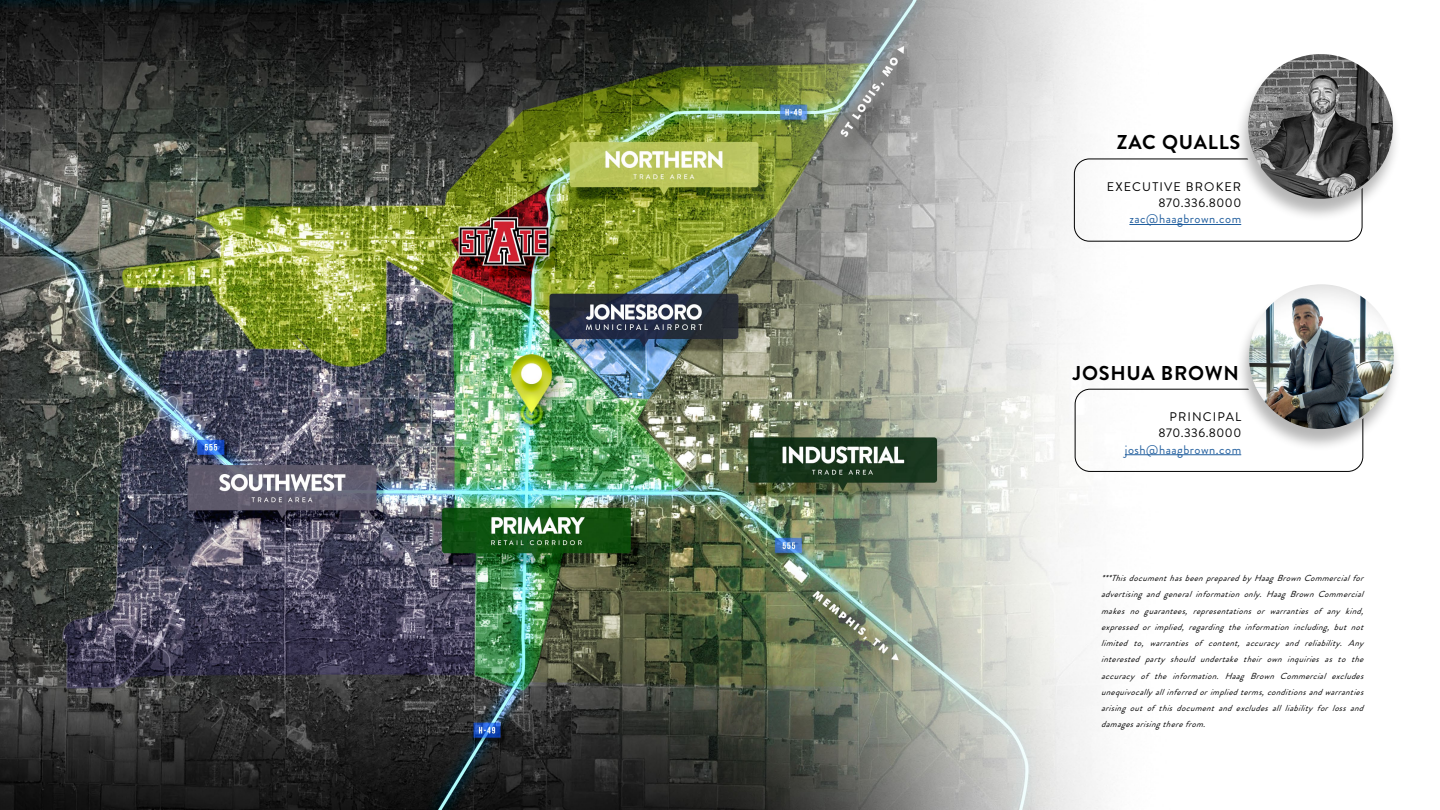
<style>
.page{position:relative;width:1440px;height:810px;background:#fff}
.page>*{position:absolute;margin:0;border:0;box-sizing:border-box;transform-origin:0 0}
.t1{font:700 20px "Brandon Grotesque";letter-spacing:.04em;color:#000}
.t2{font:12.5px "Brandon Grotesque";letter-spacing:.04em;color:#215e9e}
.t3{font:12.5px/16.2px "Brandon Grotesque";letter-spacing:.09em;color:#000;text-align:right}
.t4{font:12.5px/16.2px "Brandon Grotesque";letter-spacing:.06em;color:#000;text-align:right}
.t5{font:italic 8.75px/16.2px "Brandon Grotesque";color:#000;text-align:justify}
</style>
<div class="page">
<img style="left:0;top:0;width:1242px;height:810px">
<div style="left:1074px;top:159px;width:288px;height:83px;border:1px solid #000;border-radius:15px"></div>
<div style="left:1075px;top:389px;width:288px;height:83px;border:1px solid #000;border-radius:15px"></div>
<div style="left:1235px;top:55px;width:166px;height:167px;background:#000;opacity:.29"></div>
<img style="left:1248px;top:54px;width:145px;height:145px;border-radius:72px">
<div style="left:1235px;top:285px;width:167px;height:167px;background:#000;opacity:.29"></div>
<img style="left:1249px;top:284px;width:145px;height:145px;border-radius:72px">
<hr style="left:1129px;top:224px;width:112px;height:1px;background:#215e9e">
<hr style="left:1125px;top:454px;width:116px;height:1px;background:#215e9e">
<h1 class="t1" style="left:1117px;top:128px;width:125px">ZAC QUALLS</h1>
<h2 class="t3" style="left:1107px;top:179px;width:136px">EXECUTIVE BROKER<br>870.336.8000</h2>
<h2 class="t2" style="left:1129px;top:210px;width:113px">zac@haagbrown.com</h2>
<h1 class="t1" style="left:1073px;top:359px;width:168px">JOSHUA BROWN</h1>
<h2 class="t4" style="left:1158px;top:409px;width:84px">PRINCIPAL<br>870.336.8000</h2>
<h2 class="t2" style="left:1125px;top:441px;width:118px">josh@haagbrown.com</h2>
<p class="t5" style="left:1101px;top:570px;width:268px">***ThisdocumenthasbeenpreparedbyHaagBrownCommercialfor advertisingandgeneralinformationonly.HaagBrownCommercial makes no guarantees, representations or warranties of any kind, expressedorimplied,regardingtheinformationincluding,butnot limited to, warranties of content, accuracy and reliability. Any interested party should undertake their own inquiries as to the accuracy of the information. Haag Brown Commercial excludes unequivocallyallinferredorimpliedterms,conditionsandwarranties arisingoutofthisdocumentandexcludesallliabilityforlossand damagesarisingtherefrom.</p>
</div>
